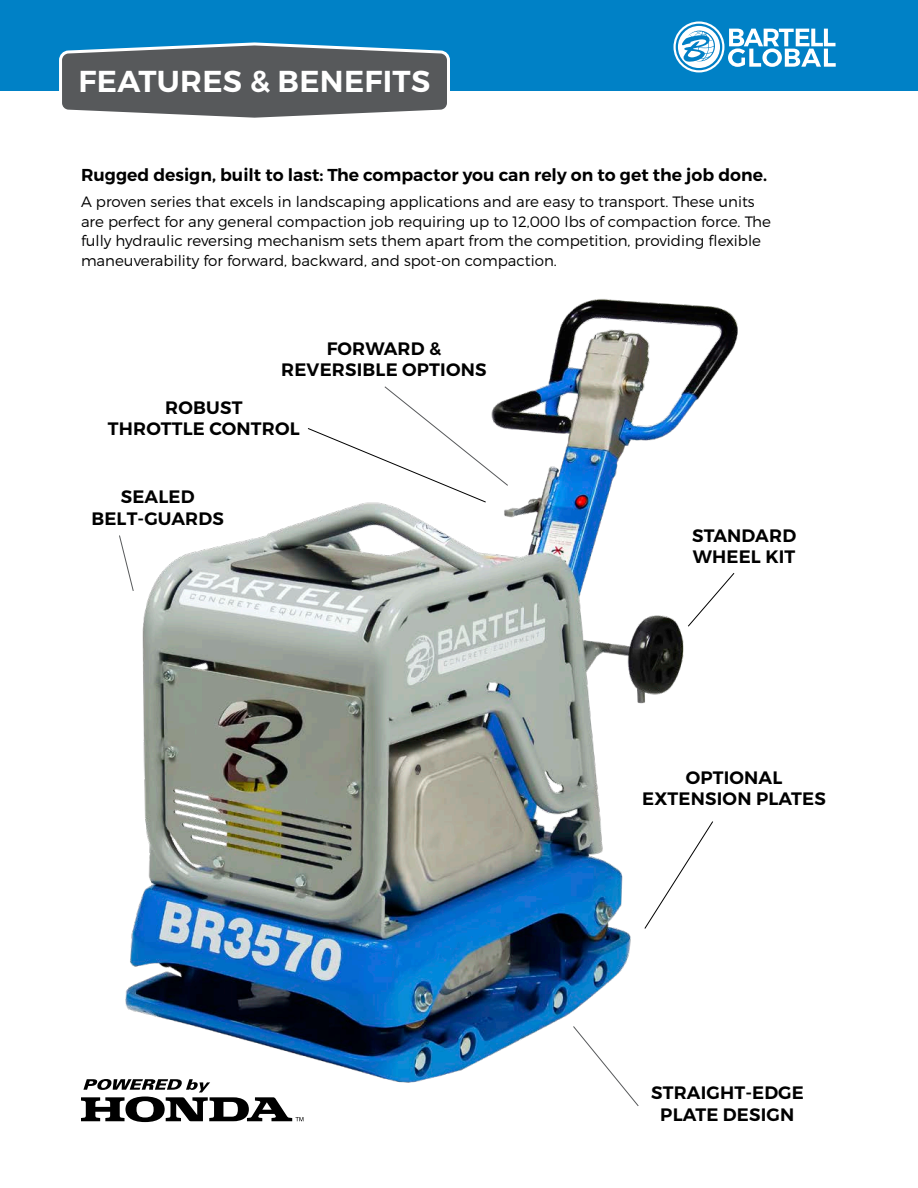
<style>
.page{position:relative;width:918px;height:1188px;background:#fff}
.page>*{position:absolute;margin:0;border:0;box-sizing:border-box;transform-origin:0 0}
.t1{font:600 30.3px "Montserrat";letter-spacing:.01em;color:#fff}
.points{font:600 18px "Montserrat";letter-spacing:.01em;color:#000}
.MINILOG_-_features{font:600 17.25px "Montserrat";color:#000}
.MINILOG_-_features_p{font:300 15px/19.5px "Montserrat";color:#000}
</style>
<div class="page">
<div style="left:0;top:0;width:918px;height:90px;background:#0081c6"></div>
<svg style="left:58px;top:42px;width:394px;height:76px;background:#646e74"></svg>
<svg style="left:673px;top:21px;width:51px;height:51px"></svg>
<svg style="left:676px;top:24px;width:46px;height:46px"></svg>
<svg style="left:728px;top:29px;width:108px;height:38px"></svg>
<img style="left:125px;top:299px;width:613px;height:784px">
<svg style="left:307px;top:386px;width:202px;height:117px"></svg>
<svg style="left:119px;top:535px;width:15px;height:57px"></svg>
<svg style="left:687px;top:572px;width:48px;height:55px"></svg>
<svg style="left:644px;top:821px;width:70px;height:109px"></svg>
<svg style="left:572px;top:1025px;width:67px;height:81px"></svg>
<svg style="left:81px;top:1079px;width:222px;height:43px"></svg>
<p class="t1" style="left:79px;top:62px;width:353px">FEATURES &amp; BENEFITS</p>
<p class="MINILOG_-_features" style="left:81px;top:164px;width:688px">Rugged design, built to last: The compactor you can rely on to get the job done.</p>
<p class="MINILOG_-_features_p" style="left:81px;top:192px;width:692px">A proven series that excels in landscaping applications and are easy to transport. These units are perfect for any general compaction job requiring up to 12,000 lbs of compaction force. The fully hydraulic reversing mechanism sets them apart from the competition, providing flexible maneuverability for forward, backward, and spot-on compaction.</p>
<p class="points" style="left:327px;top:337px;width:116px">FORWARD &amp;</p>
<p class="points" style="left:281px;top:359px;width:207px">REVERSIBLE OPTIONS</p>
<p class="points" style="left:165px;top:396px;width:79px">ROBUST</p>
<p class="points" style="left:108px;top:418px;width:193px">THROTTLE CONTROL</p>
<p class="points" style="left:121px;top:486px;width:75px">SEALED</p>
<p class="points" style="left:91px;top:507px;width:134px">BELT-GUARDS</p>
<p class="points" style="left:692px;top:524px;width:106px">STANDARD</p>
<p class="points" style="left:693px;top:546px;width:104px">WHEEL KIT</p>
<p class="points" style="left:686px;top:766px;width:98px">OPTIONAL</p>
<p class="points" style="left:642px;top:788px;width:185px">EXTENSION PLATES</p>
<p class="points" style="left:651px;top:1081px;width:154px">STRAIGHT-EDGE</p>
<p class="points" style="left:660px;top:1103px;width:136px">PLATE DESIGN</p>
</div>
